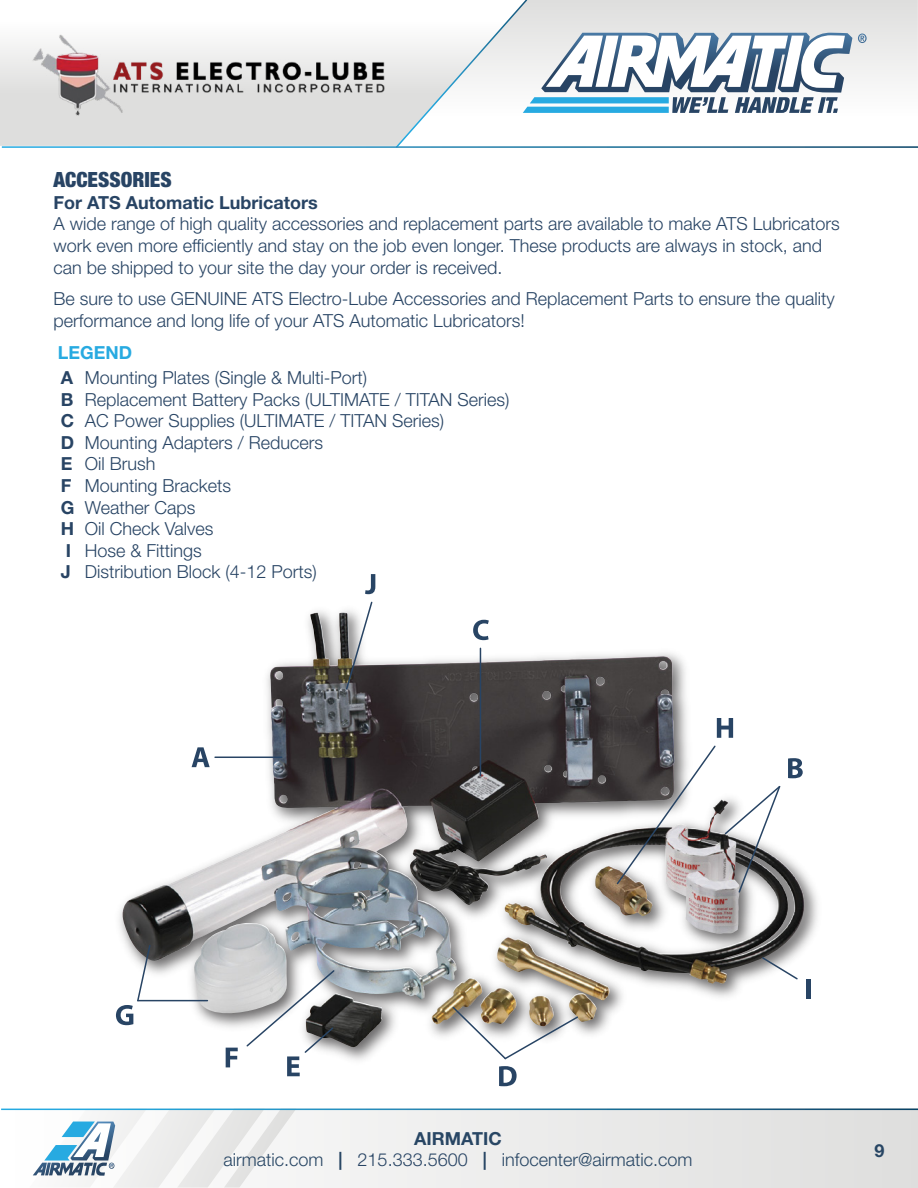
<style>
.page{position:relative;width:918px;height:1188px;background:#fff}
.page>*{position:absolute;margin:0;border:0;box-sizing:border-box;transform-origin:0 0}
.t1{font:900 condensed 21px "Helvetica Neue";color:#284464}
.t2{font:300 18px/21.6px "Helvetica Neue";color:#284464}
.t3{font:300 18px "Helvetica Neue";color:#284664}
.t4{font:700 18px "Helvetica Neue LT Std";color:#284464}
.t5{font:700 18px "Helvetica Neue LT Std";color:#284664}
.t6{font:700 18px "Helvetica Neue LT Std";color:#27aae1}
.s1{font-family:"Helvetica Neue LT Std";font-weight:700}
.s2{color:#284464}
</style>
<div class="page">
<svg style="left:852px;top:0;width:66px;height:82px"></svg>
<svg style="left:0;top:43px;width:394px;height:103px;background:#dfdfde"></svg>
<svg style="left:858px;top:34px;width:9px;height:9px"></svg>
<div style="left:0;top:1109px;width:918px;height:79px;background:#eaeae9"></div>
<svg style="left:29px;top:1110px;width:267px;height:78px"></svg>
<hr style="left:0;top:146px;width:918px;height:1px;background:#f4fafd">
<img style="left:115px;top:610px;width:703px;height:458px">
<img style="left:122px;top:612px;width:335px;height:387px">
<hr style="left:215px;top:757px;width:67px;height:1px;background:#284464">
<svg style="left:723px;top:785px;width:59px;height:109px"></svg>
<hr style="left:480px;top:648px;width:1px;height:128px;background:#284464">
<svg style="left:192px;top:747px;width:18px;height:20px"></svg>
<svg style="left:788px;top:758px;width:15px;height:20px"></svg>
<svg style="left:473px;top:620px;width:16px;height:20px"></svg>
<svg style="left:451px;top:1005px;width:128px;height:81px"></svg>
<svg style="left:226px;top:1048px;width:12px;height:19px"></svg>
<svg style="left:717px;top:718px;width:16px;height:20px"></svg>
<div style="left:806px;top:979px;width:5px;height:20px;background:#284464"></div>
<svg style="left:365px;top:574px;width:10px;height:20px"></svg>
<svg style="left:245px;top:969px;width:91px;height:107px"></svg>
<svg style="left:116px;top:944px;width:36px;height:81px"></svg>
<hr style="left:138px;top:1000px;width:69px;height:1px;background:#284464">
<svg style="left:615px;top:744px;width:102px;height:142px"></svg>
<svg style="left:761px;top:956px;width:38px;height:25px"></svg>
<svg style="left:345px;top:601px;width:29px;height:90px"></svg>
<img style="left:28px;top:34px;width:360px;height:88px">
<svg style="left:394px;top:0;width:458px;height:146px"></svg>
<hr style="left:2px;top:146px;width:916px;height:2px;background:#fff">
<hr style="left:1px;top:1109px;width:916px;height:1px;background:#fff">
<p class="t1" style="left:53px;top:167px;width:120px">ACCESSORIES</p>
<p class="t4" style="left:53px;top:191px;width:266px">For ATS Automatic Lubricators</p>
<p class="t2" style="left:53px;top:213px;width:788px">A wide range of high quality accessories and replacement parts are available to make ATS Lubricators work even more efficiently and stay on the job even longer. These products are always in stock, and can be shipped to your site the day your order is received.</p>
<p class="t2" style="left:53px;top:288px;width:783px">Be sure to use GENUINE ATS Electro-Lube Accessories and Replacement Parts to ensure the quality performance and long life of your ATS Automatic Lubricators!</p>
<p class="t6" style="left:58px;top:342px;width:76px">LEGEND</p>
<p class="t2" style="left:61px;top:366px;width:450px"><span class="s1">A</span> Mounting Plates (Single &amp; Multi-Port)<br><span class="s1">B</span> Replacement Battery Packs (ULTIMATE / TITAN Series)<br><span class="s1">C</span> AC Power Supplies (ULTIMATE / TITAN Series)<br><span class="s1">D</span> Mounting Adapters / Reducers<br><span class="s1">E</span> Oil Brush<br><span class="s1">F</span> Mounting Brackets<br><span class="s1">G</span> Weather Caps<br><span class="s1">H</span> Oil Check Valves<br><span class="s1">I</span> Hose &amp; Fittings<br><span class="s1">J</span> Distribution Block (4-12 Ports)</p>
<p class="t5" style="left:414px;top:1127px;width:89px">AIRMATIC</p>
<p class="t3" style="left:224px;top:1149px;width:470px">airmatic.com <span class="s1">|</span> <span class="s2">215.333.5600</span> <span class="s1">|</span> infocenter@airmatic.com</p>
<p class="t5" style="left:874px;top:1140px;width:12px">9</p>
</div>
